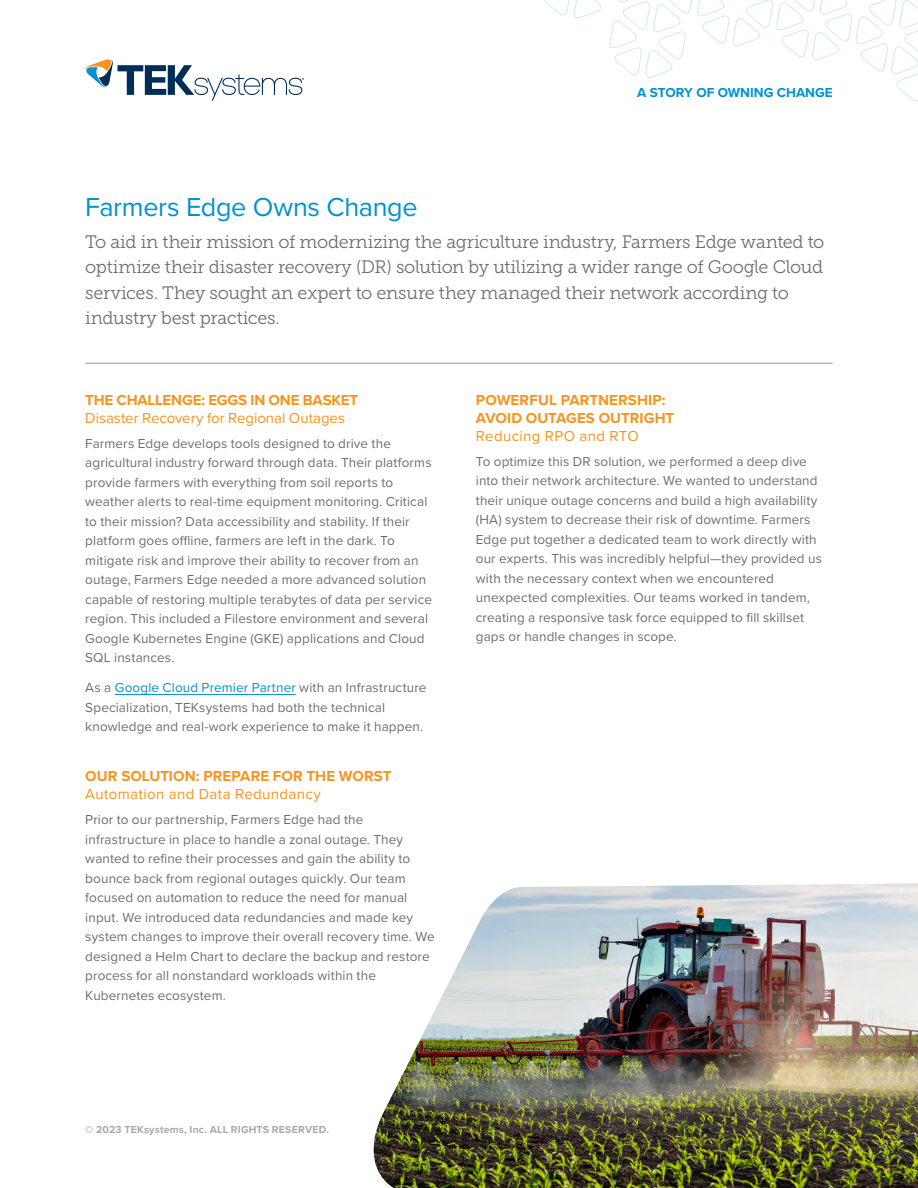
<style>
.page{position:relative;width:918px;height:1188px;background:#fff}
.page>*{position:absolute;margin:0;border:0;box-sizing:border-box;transform-origin:0 0}
.t1{font:27px "Proxima Nova";letter-spacing:-.015em;color:#0091d1}
.t2{font:18px/25.5px "Museo Slab 300";letter-spacing:-.015em;color:#6d6e71}
.t3{font:700 15px/18px "Proxima Nova";color:#f7941e}
.t4{font:15px "Proxima Nova";letter-spacing:.02em;color:#f7941e}
.t5{font:15px "Proxima Nova";letter-spacing:-.005em;color:#f7941e}
.t6{font:13.5px/19.5px "Proxima Nova";letter-spacing:.01em;color:#6d6e71}
.t7{font:700 13.5px "Proxima Nova";color:#0091d1}
.t8{font:700 10.5px "Proxima Nova";letter-spacing:.02em;color:#a7a9ac}
.s1{color:#0091d1}
</style>
<div class="page">
<svg style="left:86px;top:59px;width:218px;height:42px"></svg>
<svg style="left:544px;top:0;width:374px;height:102px"></svg>
<hr style="left:115px;top:694px;width:181px;height:1px;background:#0091d1">
<hr style="left:85px;top:363px;width:748px;height:1px;background:#6d6e71">
<img style="left:373px;top:883px;width:545px;height:305px">
<p class="t7" style="left:637px;top:82px;width:197px">A STORY OF OWNING CHANGE</p>
<h1 class="t1" style="left:85px;top:186px;width:334px">Farmers Edge Owns Change</h1>
<p class="t2" style="left:85px;top:229px;width:741px">To aid in their mission of modernizing the agriculture industry, Farmers Edge wanted to optimize their disaster recovery (DR) solution by utilizing a wider range of Google Cloud services. They sought an expert to ensure they managed their network according to industry best practices.</p>
<p class="t3" style="left:85px;top:390px;width:274px">THE CHALLENGE: EGGS IN ONE BASKET</p>
<p class="t5" style="left:85px;top:407px;width:261px">Disaster Recovery for Regional Outages</p>
<p class="t6" style="left:85px;top:433px;width:348px">Farmers Edge develops tools designed to drive the agricultural industry forward through data. Their platforms provide farmers with everything from soil reports to weather alerts to real-time equipment monitoring. Critical to their mission? Data accessibility and stability. If their platform goes offline, farmers are left in the dark. To mitigate risk and improve their ability to recover from an outage, Farmers Edge needed a more advanced solution capable of restoring multiple terabytes of data per service region. This included a Filestore environment and several Google Kubernetes Engine (GKE) applications and Cloud SQL instances.</p>
<p class="t6" style="left:85px;top:678px;width:343px">As a <span class="s1">Google Cloud Premier Partner</span> with an Infrastructure<br>Specialization, TEKsystems had both the technical knowledge and real-work experience to make it happen.</p>
<p class="t3" style="left:85px;top:767px;width:308px">OUR SOLUTION: PREPARE FOR THE WORST</p>
<p class="t4" style="left:85px;top:783px;width:237px">Automation and Data Redundancy</p>
<p class="t6" style="left:85px;top:809px;width:351px">Prior to our partnership, Farmers Edge had the infrastructure in place to handle a zonal outage. They wanted to refine their processes and gain the ability to bounce back from regional outages quickly. Our team focused on automation to reduce the need for manual input. We introduced data redundancies and made key system changes to improve their overall recovery time. We designed a Helm Chart to declare the backup and restore process for all nonstandard workloads within the Kubernetes ecosystem.</p>
<p class="t3" style="left:476px;top:390px;width:200px">POWERFUL PARTNERSHIP:<br>AVOID OUTAGES OUTRIGHT</p>
<p class="t4" style="left:476px;top:425px;width:164px">Reducing RPO and RTO</p>
<p class="t6" style="left:476px;top:451px;width:348px">To optimize this DR solution, we performed a deep dive into their network architecture. We wanted to understand their unique outage concerns and build a high availability (HA) system to decrease their risk of downtime. Farmers Edge put together a dedicated team to work directly with our experts. This was incredibly helpful—they provided us with the necessary context when we encountered unexpected complexities. Our teams worked in tandem, creating a responsive task force equipped to fill skillset gaps or handle changes in scope.</p>
<p class="t8" style="left:85px;top:1122px;width:245px">© 2023 TEKsystems, Inc. ALL RIGHTS RESERVED.</p>
</div>
